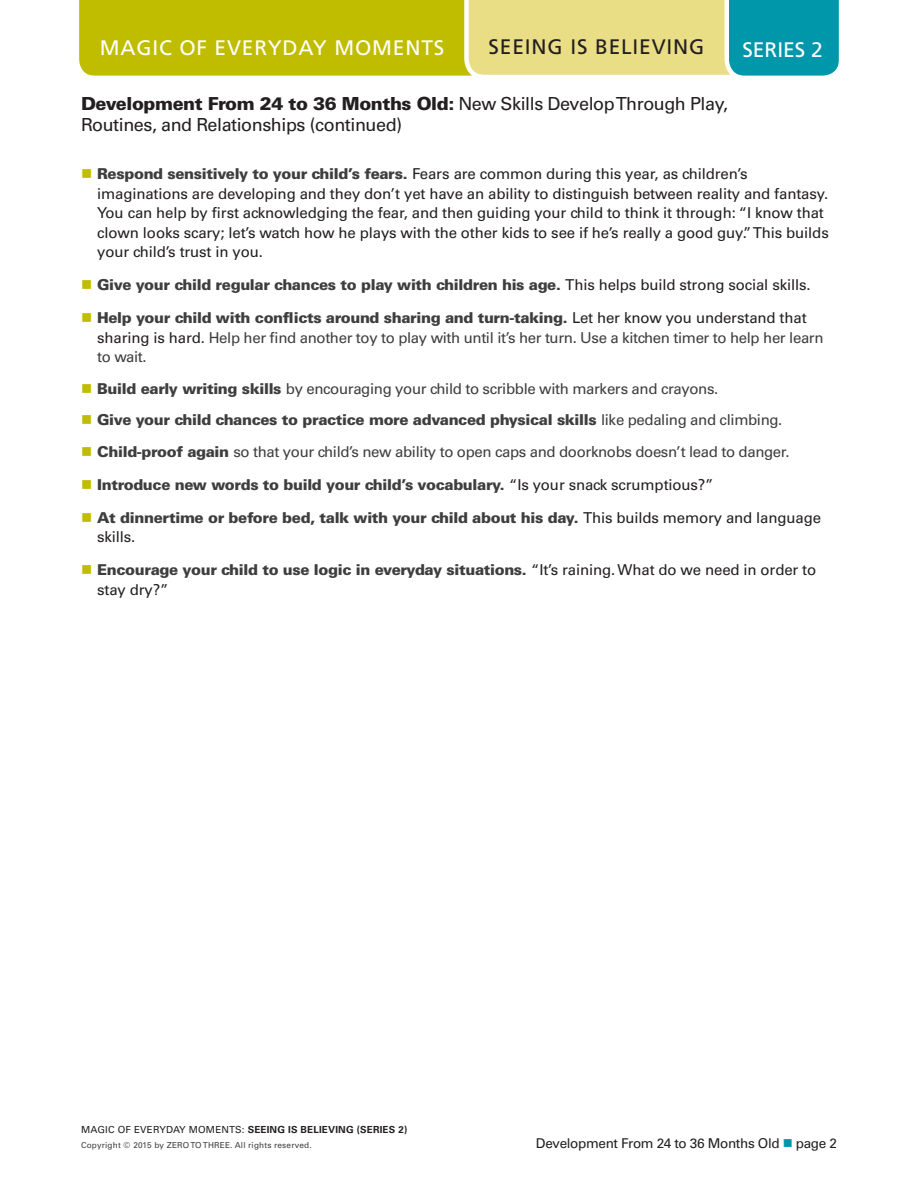
<style>
.page{position:relative;width:918px;height:1188px;background:#fff}
.page>*{position:absolute;margin:0;border:0;box-sizing:border-box;transform-origin:0 0}
.t1{font:21px "Frutiger";letter-spacing:.04em;color:#fff}
.t2{font:21px "Frutiger";letter-spacing:.04em;color:#231f20}
.Title_of_Sheet{font:18px/21.6px "Univers LT Std";letter-spacing:-.025em;color:#231f20}
.t3{font:900 15px/19.5px "Univers LT Std";letter-spacing:-.025em;color:#3e3e3f}
.t4{font:15px/19.5px "Univers LT Std";letter-spacing:-.01em;color:#231f20}
.t5{font:15px/19.5px "Univers LT Std";letter-spacing:-.025em;color:#3e3e3f}
.t6{font:13.5px "Univers LT Std";letter-spacing:-.025em;color:#231f20}
.t7{font:700 9.75px "Univers LT Std";letter-spacing:.02em;color:#231f20}
.Footer_Copyright{font:8.25px "Univers LT Std";letter-spacing:.02em;color:#3e3e3f}
.s1{font-weight:900}
.s2{font-weight:900;color:#3e3e3f}
.s3{font-weight:400;color:#231f20}
.s4{color:#231f20}
.s5{font-weight:400}
.s6{color:#0097aa}
</style>
<div class="page">
<svg style="left:79px;top:0;width:760px;height:76px;background:#b3c349"></svg>
<p class="t1" style="left:100px;top:35px;width:346px">MAGIC OF EVERYDAY MOMENTS</p>
<p class="t2" style="left:489px;top:35px;width:217px">SEEING IS BELIEVING</p>
<p class="t1" style="left:742px;top:37px;width:82px">SERIES 2</p>
<p class="Title_of_Sheet" style="left:81px;top:93px;width:649px"><span class="s1">Development From 24 to 36 Months Old:</span> New Skills Develop Through Play,<br>Routines, and Relationships (continued)</p>
<p class="t4" style="left:97px;top:164px;width:733px"><span class="s2">Respond sensitively to your child’s fears.</span> Fears are common during this year, as children’s imaginations are developing and they don’t yet have an ability to distinguish between reality and fantasy.<br>You can help by first acknowledging the fear, and then guiding your child to think it through: “I know that clown looks scary; let’s watch how he plays with the other kids to see if he’s really a good guy.” This builds your child’s trust in you.</p>
<p class="t3" style="left:97px;top:275px;width:715px">Give your child regular chances to play with children his age. <span class="s3">This helps build strong social skills.</span></p>
<p class="t5" style="left:97px;top:308px;width:728px"><span class="s1">Help your child with conflicts around sharing and turn-taking.</span> <span class="s4">Let her know you understand that sharing is hard.</span> Help her find another toy to play with until it’s her turn. Use a kitchen timer to help her learn to wait.</p>
<p class="t5" style="left:97px;top:379px;width:623px"><span class="s1">Build early writing skills</span> by encouraging your child to scribble with markers and crayons.</p>
<p class="t3" style="left:97px;top:410px;width:687px">Give your child chances to practice more advanced physical skills <span class="s5">like pedaling and climbing.</span></p>
<p class="t5" style="left:97px;top:442px;width:694px"><span class="s1">Child-proof again</span> so that your child’s new ability to open caps and doorknobs doesn’t lead to danger.</p>
<p class="t3" style="left:97px;top:474px;width:618px">Introduce new words to build your child’s vocabulary. <span class="s3">“Is your snack scrumptious?”</span></p>
<p class="t3" style="left:97px;top:507px;width:725px">At dinnertime or before bed, talk with your child about his day. <span class="s3">This builds memory and language skills.</span></p>
<p class="t3" style="left:97px;top:560px;width:721px">Encourage your child to use logic in everyday situations. <span class="s3">“It’s raining. What do we need in order to stay dry?”</span></p>
<p class="t7" style="left:81px;top:1124px;width:328px"><span class="s5">MAGIC OF EVERYDAY MOMENTS:</span> SEEING IS BELIEVING (SERIES 2)</p>
<p class="Footer_Copyright" style="left:81px;top:1140px;width:232px">Copyright © 2015 by ZERO TO THREE. All rights reserved.</p>
<p class="t6" style="left:536px;top:1135px;width:303px">Development From 24 to 36 Months Old <span class="s6">■</span> page 2</p>
</div>
